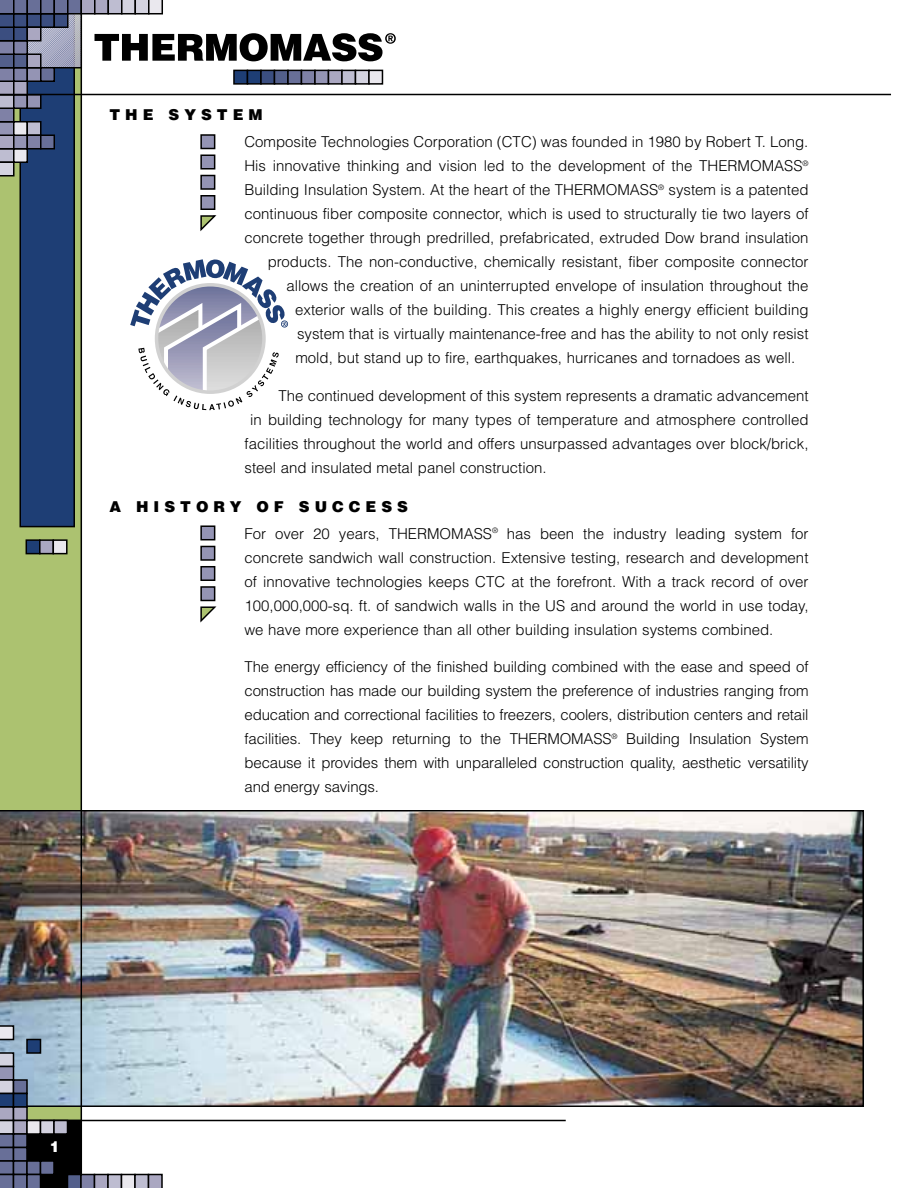
<style>
.page{position:relative;width:918px;height:1188px;background:#fff}
.page>*{position:absolute;margin:0;border:0;box-sizing:border-box;transform-origin:0 0}
.t1{font:300 15px/24px "Helvetica";color:#000;text-align:justify}
.t2{font:900 15px "Helvetica";letter-spacing:.335em;color:#000}
.t3{font:900 15px "Helvetica";color:#fff}
.s1{font-weight:900}
</style>
<div class="page">
<div style="left:0;top:0;width:81px;height:1188px;background:#acc270"></div>
<img style="left:0;top:810px;width:864px;height:297px">
<div style="left:26px;top:539px;width:15px;height:15px;background:#1e3e75;border:2px solid #000"></div>
<div style="left:39px;top:539px;width:15px;height:15px;background:#aaa7c1;border:2px solid #000"></div>
<div style="left:53px;top:539px;width:15px;height:15px;background:#eae8ee;border:2px solid #000"></div>
<hr style="left:81px;top:0;width:1px;height:1188px;background:#000">
<hr style="left:0;top:1120px;width:566px;height:1px;background:#000">
<hr style="left:0;top:94px;width:891px;height:1px;background:#000">
<svg style="left:0;top:1025px;width:14px;height:15px"></svg>
<svg style="left:0;top:1052px;width:163px;height:136px"></svg>
<div style="left:26px;top:1039px;width:15px;height:15px;background:#1e3e75;border:2px solid #000"></div>
<div style="left:40px;top:1120px;width:15px;height:15px;background:#d4d3e0;border:2px solid #000"></div>
<div style="left:53px;top:1120px;width:15px;height:15px;background:#bebdd1;border:2px solid #000"></div>
<div style="left:200px;top:586px;width:15px;height:15px;background:#9494b4;border:2px solid #000"></div>
<svg style="left:200px;top:606px;width:17px;height:17px"></svg>
<div style="left:200px;top:566px;width:15px;height:15px;background:#9494b4;border:2px solid #000"></div>
<div style="left:200px;top:546px;width:15px;height:15px;background:#9494b4;border:2px solid #000"></div>
<div style="left:200px;top:525px;width:15px;height:15px;background:#9494b4;border:2px solid #000"></div>
<svg style="left:0;top:0;width:396px;height:527px"></svg>
<p class="t2" style="left:110px;top:109px;width:155px">THE SYSTEM</p>
<p class="t1" style="left:244px;top:131px;width:565px">Composite Technologies Corporation (CTC) was founded in 1980 by Robert T. Long.</p>
<p class="t1" style="left:244px;top:155px;width:566px">His innovative thinking and vision led to the development of the THERMOMASS<sup>®</sup></p>
<p class="t1" style="left:244px;top:179px;width:566px">Building Insulation System. At the heart of the THERMOMASS<sup>®</sup> system is a patented</p>
<p class="t1" style="left:245px;top:203px;width:566px">continuous fiber composite connector, which is used to structurally tie two layers of</p>
<p class="t1" style="left:245px;top:227px;width:566px">concrete together through predrilled, prefabricated, extruded Dow brand insulation</p>
<p class="t1" style="left:268px;top:251px;width:542px">products. The non-conductive, chemically resistant, fiber composite connector</p>
<p class="t1" style="left:287px;top:275px;width:523px">allows the creation of an uninterrupted envelope of insulation throughout the</p>
<p class="t1" style="left:295px;top:299px;width:515px">exterior walls of the building. This creates a highly energy efficient building</p>
<p class="t1" style="left:297px;top:323px;width:513px">system that is virtually maintenance-free and has the ability to not only resist</p>
<p class="t1" style="left:295px;top:347px;width:501px">mold, but stand up to fire, earthquakes, hurricanes and tornadoes as well.</p>
<p class="t1" style="left:279px;top:385px;width:532px">The continued development of this system represents a dramatic advancement</p>
<p class="t1" style="left:250px;top:409px;width:560px">in building technology for many types of temperature and atmosphere controlled</p>
<p class="t1" style="left:245px;top:433px;width:566px">facilities throughout the world and offers unsurpassed advantages over block/brick,</p>
<p class="t1" style="left:245px;top:457px;width:304px">steel and insulated metal panel construction.</p>
<p class="t1" style="left:244px;top:494px;width:566px;line-height:27px;text-indent:-135px"><span class="s1">A HISTORY OF SUCCESS<br></span>For over 20 years, THERMOMASS<sup>®</sup> has been the industry leading system for</p>
<p class="t1" style="left:245px;top:547px;width:566px">concrete sandwich wall construction. Extensive testing, research and development of innovative technologies keeps CTC at the forefront. With a track record of over 100,000,000-sq. ft. of sandwich walls in the US and around the world in use today, we have more experience than all other building insulation systems combined.</p>
<p class="t1" style="left:245px;top:656px;width:566px">The energy efficiency of the finished building combined with the ease and speed of construction has made our building system the preference of industries ranging from education and correctional facilities to freezers, coolers, distribution centers and retail facilities. They keep returning to the THERMOMASS<sup>®</sup> Building Insulation System because it provides them with unparalleled construction quality, aesthetic versatility and energy savings.</p>
<p class="t3" style="left:50px;top:1142px;width:12px">1</p>
</div>
